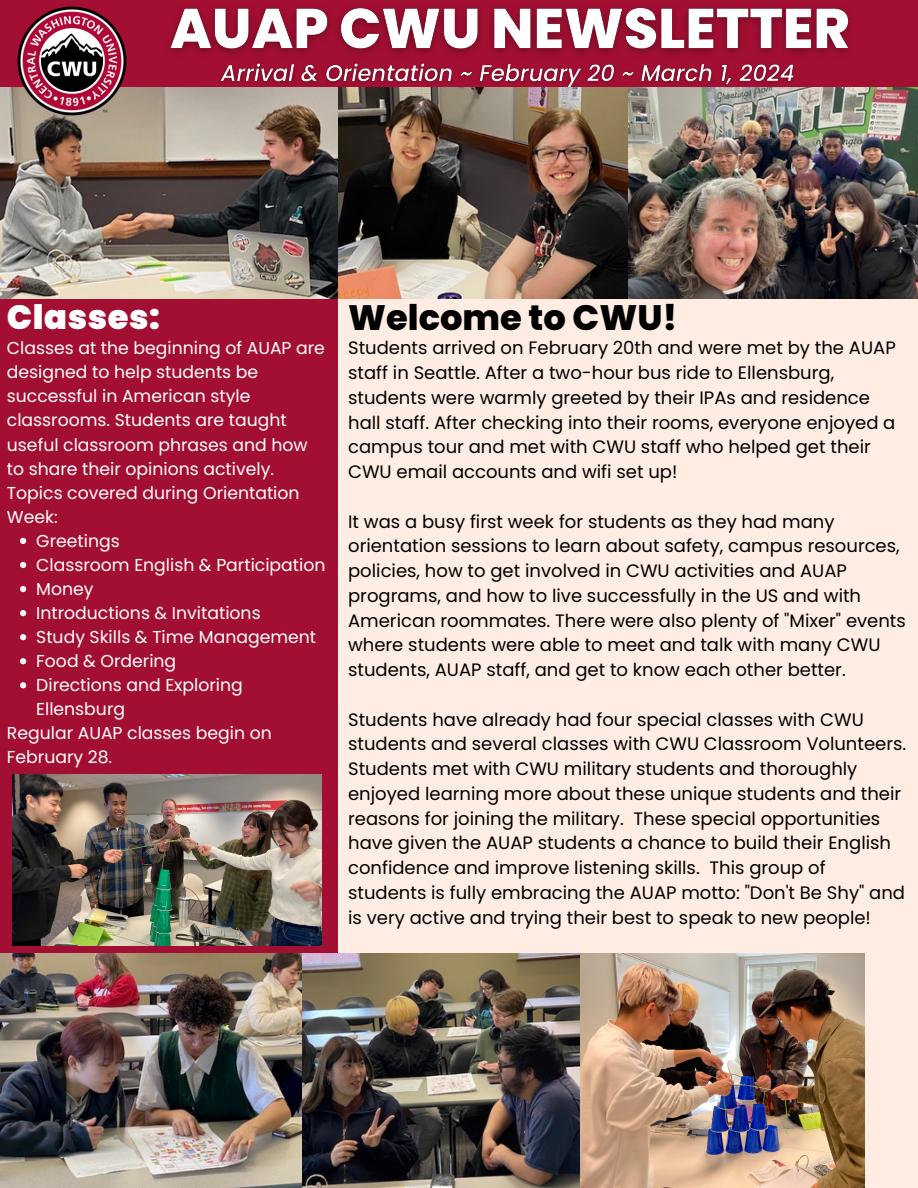
<style>
.page{position:relative;width:918px;height:1188px;background:#ffede3}
.page>*{position:absolute;margin:0;border:0;box-sizing:border-box;transform-origin:0 0}
.t1{font:800 35.25px "Poppins";color:#000}
.t2{font:900 33.75px "Poppins";letter-spacing:.015em;color:#fff}
.t3{font:18px/24.8px "Poppins";color:#000}
.t4{font:17.25px/24px "Poppins";color:#fff}
</style>
<div class="page">
<div style="left:0;top:274px;width:338px;height:914px;background:#a30f32"></div>
<div style="left:0;top:0;width:918px;height:92px;background:#a30f32"></div>
<img style="left:169px;top:7px;width:682px;height:47px">
<img style="left:628px;top:88px;width:290px;height:210px">
<img style="left:338px;top:95px;width:290px;height:203px">
<img style="left:0;top:88px;width:338px;height:210px">
<img style="left:13px;top:6px;width:117px;height:113px">
<img style="left:302px;top:953px;width:563px;height:235px">
<img style="left:0;top:953px;width:302px;height:235px">
<img style="left:13px;top:775px;width:309px;height:171px">
<img style="left:215px;top:63px;width:586px;height:32px">
<svg style="left:20px;top:538px;width:6px;height:6px"></svg>
<svg style="left:20px;top:562px;width:6px;height:6px"></svg>
<svg style="left:20px;top:586px;width:6px;height:6px"></svg>
<svg style="left:20px;top:610px;width:6px;height:6px"></svg>
<svg style="left:20px;top:634px;width:6px;height:6px"></svg>
<svg style="left:20px;top:658px;width:6px;height:6px"></svg>
<svg style="left:20px;top:682px;width:6px;height:6px"></svg>
<p class="t2" style="left:7px;top:293px;width:154px">Classes:</p>
<p class="t4" style="left:7px;top:336px;width:320px">Classes at the beginning of AUAP are designed to help students be successful in American style classrooms. Students are taught useful classroom phrases and how to share their opinions actively.<br>Topics covered during Orientation<br>Week:</p>
<p class="t4" style="left:36px;top:529px;width:85px">Greetings</p>
<p class="t4" style="left:36px;top:553px;width:291px">Classroom English &amp; Participation</p>
<p class="t4" style="left:36px;top:577px;width:59px">Money</p>
<h2 class="t4" style="left:36px;top:601px;width:226px">Introductions &amp; Invitations</h2>
<p class="t4" style="left:36px;top:625px;width:281px">Study Skills &amp; Time Management</p>
<p class="t4" style="left:36px;top:649px;width:142px">Food &amp; Ordering</p>
<p class="t4" style="left:36px;top:673px;width:208px">Directions and Exploring<br>Ellensburg</p>
<p class="t4" style="left:7px;top:721px;width:266px">Regular AUAP classes begin on<br>February 28.</p>
<p class="t1" style="left:348px;top:293px;width:331px">Welcome to CWU!</p>
<p class="t3" style="left:348px;top:336px;width:549px">Students arrived on February 20th and were met by the AUAP staff in Seattle. After a two-hour bus ride to Ellensburg, students were warmly greeted by their IPAs and residence hall staff. After checking into their rooms, everyone enjoyed a campus tour and met with CWU staff who helped get their CWU email accounts and wifi set up!</p>
<p class="t3" style="left:348px;top:509px;width:559px">It was a busy first week for students as they had many orientation sessions to learn about safety, campus resources, policies, how to get involved in CWU activities and AUAP programs, and how to live successfully in the US and with American roommates. There were also plenty of "Mixer" events where students were able to meet and talk with many CWU students, AUAP staff, and get to know each other better.</p>
<p class="t3" style="left:348px;top:707px;width:560px">Students have already had four special classes with CWU students and several classes with CWU Classroom Volunteers.<br>Students met with CWU military students and thoroughly enjoyed learning more about these unique students and their reasons for joining the military. These special opportunities have given the AUAP students a chance to build their English confidence and improve listening skills. This group of students is fully embracing the AUAP motto: "Don't Be Shy" and is very active and trying their best to speak to new people!</p>
</div>
